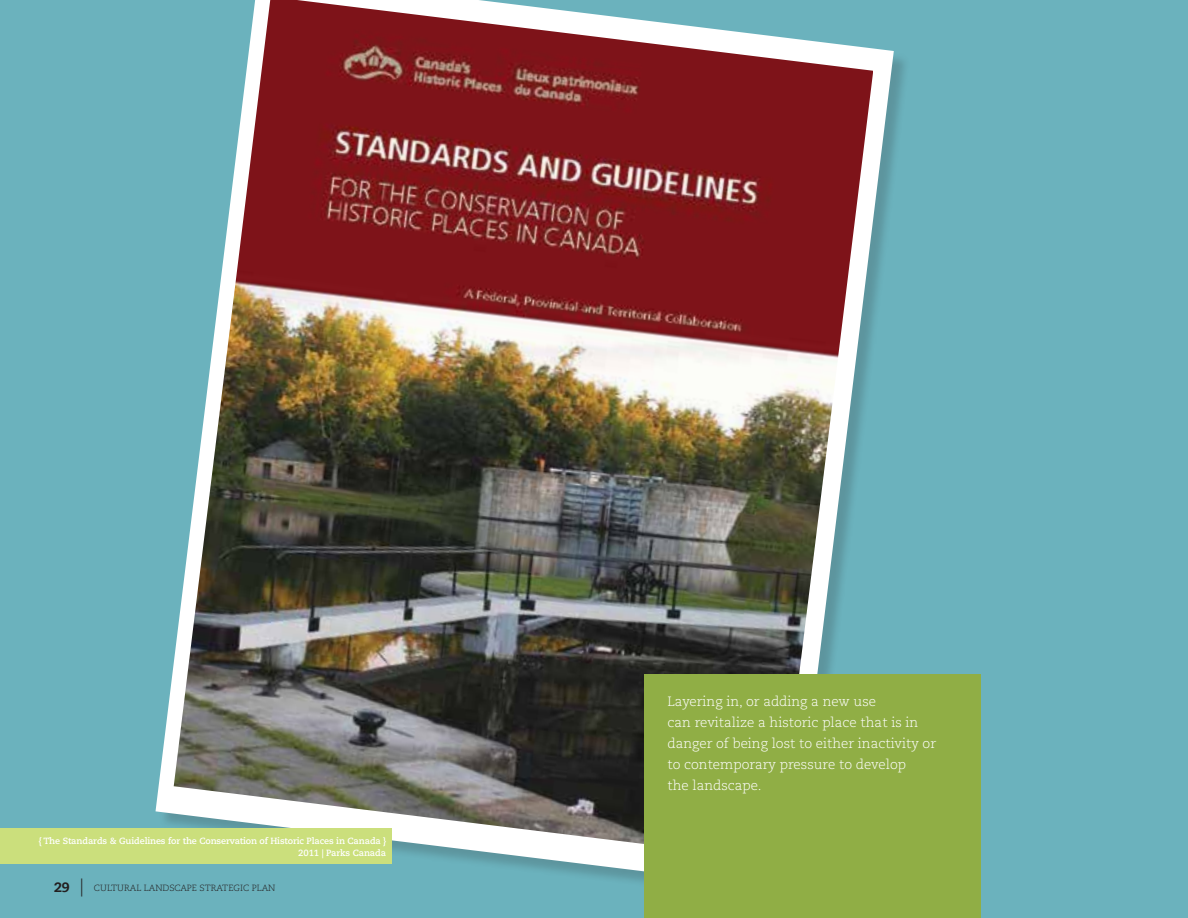
<style>
.page{position:relative;width:1188px;height:918px;background:#6bb2bd}
.page>*{position:absolute;margin:0;border:0;box-sizing:border-box;transform-origin:0 0}
.t1{font:300 13.5px/21px "Caecilia LT Std";color:#fff}
.t2{font:700 9px/12px "Caecilia LT Std";letter-spacing:-.01em;color:#fff;text-align:right}
.t3{font:300 9px "Caecilia LT Std";color:#231f20}
.s1{font-weight:800;font-size:13.5px}
.s2{font-size:18px}
</style>
<div class="page">
<img style="left:147px;top:0;width:755px;height:882px">
<div style="left:644px;top:674px;width:337px;height:244px;background:#90ae45"></div>
<div style="left:0;top:829px;width:392px;height:35px;background:#cbdf7c"></div>
<p class="t2" style="left:39px;top:835px;width:349px">{ The Standards &amp; Guidelines for the Conservation of Historic Places in Canada }<br>2011 | Parks Canada</p>
<p class="t3" style="left:54px;top:882px;width:223px"><span class="s1">29</span> <span class="s2">|</span> CULTURAL LANDSCAPE STRATEGIC PLAN</p>
<p class="t1" style="left:667px;top:691px;width:270px">Layering in, or adding a new use<br>can revitalize a historic place that is in danger of being lost to either inactivity or to contemporary pressure to develop<br>the landscape.</p>
</div>
